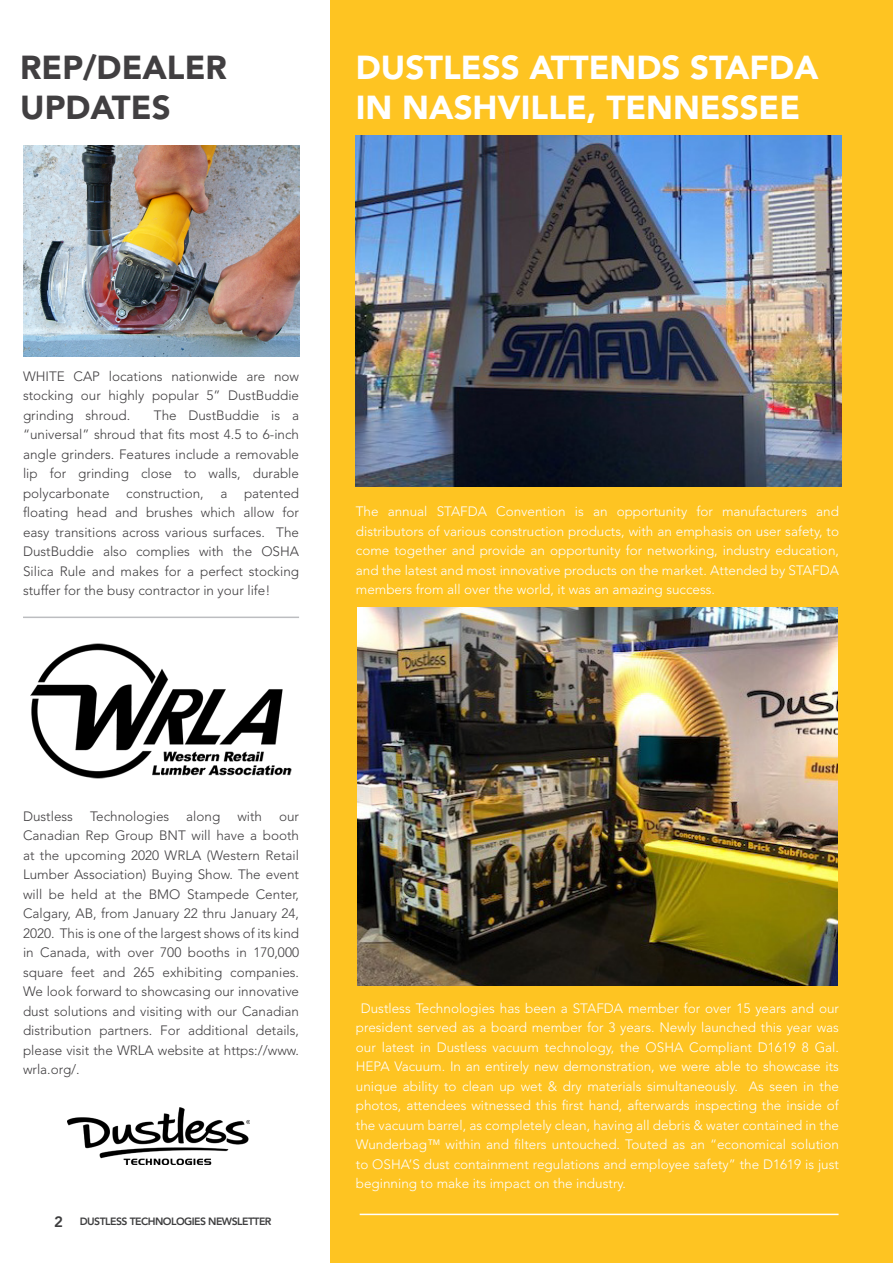
<style>
.page{position:relative;width:893px;height:1263px;background:#fff}
.page>*{position:absolute;margin:0;border:0;box-sizing:border-box;transform-origin:0 0}
.t1{font:900 33px/39.6px "Avenir LT Std";color:#fff}
.t2{font:900 33px "Avenir LT Std";color:#413f41}
.Body_Text{font:300 13.5px/19.5px "Avenir LT Std";color:#fff;text-align:justify}
.Body_Text-2{font:300 13.5px/19.5px "Avenir LT Std";color:#413f41;text-align:justify}
.t3{font:800 10.5px "Avenir LT Std";letter-spacing:-.05em;color:#3e3e3f}
.s1{font-size:15px}
</style>
<div class="page">
<div style="left:330px;top:0;width:563px;height:1263px;background:#fec422"></div>
<img style="left:31px;top:643px;width:260px;height:135px">
<hr style="left:360px;top:1214px;width:478px;height:1px;background:#fff">
<img style="left:357px;top:608px;width:480px;height:377px">
<hr style="left:23px;top:617px;width:276px;height:1px;background:#bcbdc0">
<img style="left:23px;top:146px;width:276px;height:211px">
<img style="left:356px;top:135px;width:486px;height:351px">
<img style="left:68px;top:1107px;width:182px;height:57px">
<p class="t2" style="left:20px;top:47px;width:208px">REP/DEALER</p>
<p class="t2" style="left:20px;top:87px;width:152px">UPDATES</p>
<p class="t1" style="left:356px;top:48px;width:464px">DUSTLESS ATTENDS STAFDA<br>IN NASHVILLE, TENNESSEE</p>
<p class="Body_Text-2" style="left:23px;top:366px;width:278px">WHITE CAP locations nationwide are now stocking our highly popular 5” DustBuddie grinding shroud.</p>
<p class="Body_Text-2" style="left:23px;top:405px;width:278px;text-indent:131px">The DustBuddie is a “universal” shroud that fits most 4.5 to 6-inch angle grinders. Features include a removable lip for grinding close to walls, durable polycarbonate construction, a patented floating head and brushes which allow for easy transitions across various surfaces. The DustBuddie also complies with the OSHA Silica Rule and makes for a perfect stocking stuffer for the busy contractor in your life!</p>
<p class="Body_Text" style="left:356px;top:502px;width:485px">The annual STAFDA Convention is an opportunity for manufacturers and distributors of various construction products, with an emphasis on user safety, to come together and provide an opportunity for networking, industry education, and the latest and most innovative products on the market. Attended by STAFDA members from all over the world, it was an amazing success.</p>
<p class="Body_Text-2" style="left:23px;top:806px;width:52px">Dustless</p>
<p class="Body_Text-2" style="left:90px;top:806px;width:81px">Technologies</p>
<p class="Body_Text-2" style="left:186px;top:806px;width:36px">along</p>
<p class="Body_Text-2" style="left:237px;top:806px;width:26px">with</p>
<p class="Body_Text-2" style="left:23px;top:806px;width:278px;text-indent:256px">our Canadian Rep Group BNT will have a booth at the upcoming 2020 WRLA (Western Retail Lumber Association) Buying Show. The event will be held at the BMO Stampede Center, Calgary, AB, from January 22 thru January 24, 2020. This is one of the largest shows of its kind in Canada, with over 700 booths in 170,000 square feet and 265 exhibiting companies.<br>We look forward to showcasing our innovative dust solutions and visiting with our Canadian distribution partners. For additional details, please visit the WRLA website at https://www. wrla.org/.</p>
<p class="t3" style="left:54px;top:1215px;width:219px"><span class="s1">2</span> DUSTLESS TECHNOLOGIES NEWSLETTER</p>
<p class="Body_Text" style="left:356px;top:998px;width:485px;text-indent:5px">Dustless Technologies has been a STAFDA member for over 15 years and our president served as a board member for 3 years. Newly launched this year was our latest in Dustless vacuum technology, the OSHA Compliant D1619 8 Gal.<br>HEPA Vacuum. In an entirely new demonstration, we were able to showcase its unique ability to clean up wet &amp; dry materials simultaneously. As seen in the photos, attendees witnessed this first hand, afterwards inspecting the inside of the vacuum barrel, as completely clean, having all debris &amp; water contained in the Wunderbag™ within and filters untouched. Touted as an “economical solution to OSHA’S dust containment regulations and employee safety” the D1619 is just beginning to make its impact on the industry.</p>
</div>
